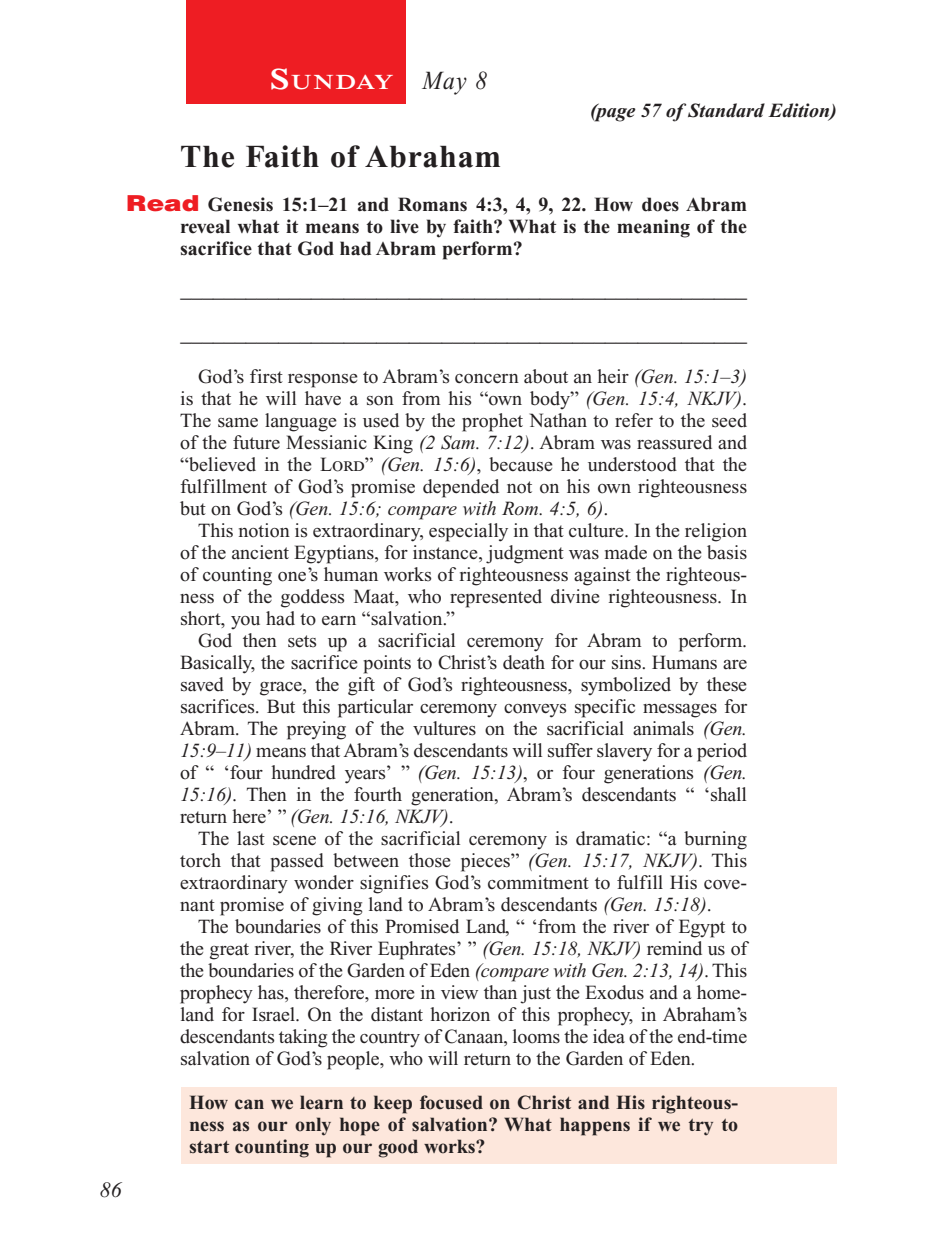
<style>
.page{position:relative;width:936px;height:1260px;background:#fff}
.page>*{position:absolute;margin:0;border:0;box-sizing:border-box;transform-origin:0 0}
.Head{font:700 32px "Times New Roman PS Std";letter-spacing:.025em;color:#231f20}
.Lesson_Dates{font:italic 26px "Times New Roman PS Std";color:#231f20;scale:.9 1}
.Blank_Lines{font:22px "Times New Roman PS Std";color:#231f20}
.t1{font:italic 22px "Times New Roman PS Std";color:#231f20}
.Daily_Header{font:600 21px "Times NRMT Std";letter-spacing:.045em;color:#fff;scale:1.1 1}
.Body{font:20px/22px "Times New Roman PS Std";color:#231f20;text-align:justify}
.Question_NO_SB{font:700 20px/22px "Times New Roman PS Std";color:#231f20;text-align:justify}
.x-screened_box-text{font:700 20px/22px "Times New Roman PS Std";color:#231f20;text-align:justify}
.Page_from_SE{font:italic 700 20px "Times New Roman PS Std";color:#231f20}
.s1{font-size:30px}
.s2{font-family:"Helvetica LT Std";font-weight:900;font-size:22px;color:#ee1d23}
.s3{font-style:italic}
</style>
<div class="page">
<div style="left:186px;top:0;width:220px;height:103px;background:#ee1d23"></div>
<div style="left:182px;top:1087px;width:655px;height:77px;background:#fde7dc"></div>
<p class="Daily_Header" style="left:270px;top:70px;width:114px"><span class="s1">S</span>UNDAY</p>
<p class="Lesson_Dates" style="left:423px;top:66px;width:73px">May 8</p>
<p class="Page_from_SE" style="left:590px;top:100px;width:248px">(page 57 of Standard Edition)</p>
<p class="Head" style="left:180px;top:138px;width:323px">The Faith of Abraham</p>
<p class="Question_NO_SB" style="left:180px;top:193px;width:568px;text-indent:-54px"><span class="s2">Read</span> Genesis 15:1–21 and Romans 4:3, 4, 9, 22. How does Abram reveal what it means to live by faith? What is the meaning of the sacrifice that God had Abram perform?</p>
<p class="Blank_Lines" style="left:181px;top:277px;width:568px">____________________________________________________</p>
<p class="t1" style="left:100px;top:1178px;width:23px">86</p>
<p class="Blank_Lines" style="left:181px;top:321px;width:568px">____________________________________________________</p>
<p class="Body" style="left:180px;top:365px;width:569px;text-indent:18px">God’s first response to Abram’s concern about an heir <span class="s3">(Gen. 15:1–3) </span>is that he will have a son from his “own body” <span class="s3">(Gen. 15:4, NKJV)</span>.<br>The same language is used by the prophet Nathan to refer to the seed of the future Messianic King <span class="s3">(2 Sam. 7:12)</span>. Abram was reassured and “believed in the Lord” <span class="s3">(Gen. 15:6)</span>, because he understood that the fulfillment of God’s promise depended not on his own righteousness but on God’s <span class="s3">(Gen. 15:6; compare with Rom. 4:5, 6)</span>.</p>
<p class="Body" style="left:180px;top:519px;width:569px;text-indent:18px">This notion is extraordinary, especially in that culture. In the religion of the ancient Egyptians, for instance, judgment was made on the basis of counting one’s human works of righteousness against the righteous&shy;ness of the goddess Maat, who represented divine righteousness. In short, you had to earn “salvation.”</p>
<p class="Body" style="left:180px;top:629px;width:569px;text-indent:18px">God then sets up a sacrificial ceremony for Abram to perform.<br>Basically, the sacrifice points to Christ’s death for our sins. Humans are saved by grace, the gift of God’s righteousness, symbolized by these sacrifices. But this particular ceremony conveys specific messages for Abram. The preying of the vultures on the sacrificial animals <span class="s3">(Gen.<br>15:9–11)</span> means that Abram’s descendants will suffer slavery for a period of “ ‘four hundred years’ ” <span class="s3">(Gen. 15:13)</span>, or four generations <span class="s3">(Gen.<br>15:16)</span>. Then in the fourth generation, Abram’s descendants “ ‘shall return here’ ” <span class="s3">(Gen. 15:16, NKJV)</span>.</p>
<p class="Body" style="left:180px;top:827px;width:569px;text-indent:18px">The last scene of the sacrificial ceremony is dramatic: “a burning torch that passed between those pieces” <span class="s3">(Gen. 15:17, NKJV)</span>. This extraordinary wonder signifies God’s commitment to fulfill His cove&shy;nant promise of giving land to Abram’s descendants <span class="s3">(Gen. 15:18)</span>.</p>
<p class="Body" style="left:180px;top:915px;width:569px;text-indent:18px">The boundaries of this Promised Land, “ ‘from the river of Egypt to the great river, the River Euphrates’ ” <span class="s3">(Gen. 15:18, NKJV)</span> remind us of the boundaries of the Garden of Eden <span class="s3">(compare with Gen. 2:13, 14)</span>. This prophecy has, therefore, more in view than just the Exodus and a home&shy;land for Israel. On the distant horizon of this prophecy, in Abraham’s descendants taking the country of Canaan, looms the idea of the end-time salvation of God’s people, who will return to the Garden of Eden.</p>
<p class="x-screened_box-text" style="left:189px;top:1091px;width:550px">How can we learn to keep focused on Christ and His righteous&shy;ness as our only hope of salvation? What happens if we try to start counting up our good works?</p>
</div>
